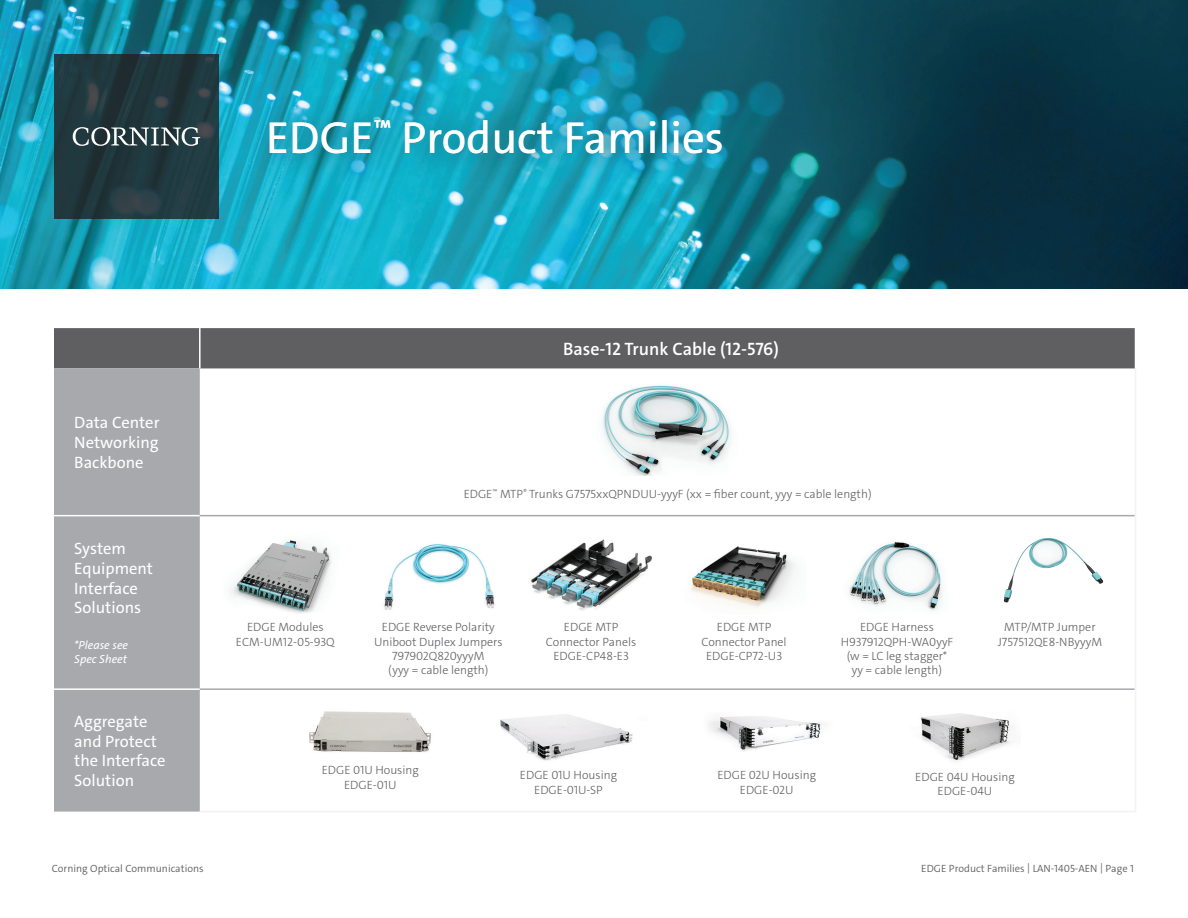
<style>
.page{position:relative;width:1188px;height:918px;background:#fff}
.page>*{position:absolute;margin:0;border:0;box-sizing:border-box;transform-origin:0 0}
.t1{font:45px "The Sans C4 s";color:#fff}
.t2{font:600 18px "The Sans C4 s";color:#fff}
.t3{font:16.5px "The Sans C4 s";color:#fff}
.t4{font:300 12px/14.4px "The Sans C4 s";color:#5f5f62;text-align:center}
.t5{font:italic 11.7px/14.1px "The Sans C4 s";color:#fff}
.t6{font:300 10.5px "The Sans C4 s";color:#5f5f62}
</style>
<div class="page">
<img style="left:0;top:0;width:1188px;height:288px">
<svg style="left:54px;top:54px;width:165px;height:165px;background:#21383d"></svg>
<svg style="left:73px;top:127px;width:127px;height:19px"></svg>
<div style="left:54px;top:328px;width:1081px;height:40px;background:#5f5f62"></div>
<div style="left:54px;top:368px;width:146px;height:444px;background:#a8a9ad"></div>
<hr style="left:199px;top:328px;width:2px;height:40px;background:#fff">
<hr style="left:54px;top:515px;width:146px;height:1px;background:#fff">
<hr style="left:54px;top:688px;width:146px;height:2px;background:#fff">
<hr style="left:200px;top:515px;width:935px;height:1px;background:#a8a9ad">
<hr style="left:200px;top:688px;width:935px;height:2px;background:#a8a9ad">
<hr style="left:1135px;top:368px;width:1px;height:148px;background:#f2f3f4">
<hr style="left:1135px;top:516px;width:1px;height:173px;background:#f2f3f4">
<hr style="left:1135px;top:689px;width:1px;height:122px;background:#f2f3f4">
<hr style="left:200px;top:811px;width:936px;height:1px;background:#f2f3f4">
<img style="left:602px;top:385px;width:129px;height:91px">
<img style="left:230px;top:540px;width:102px;height:73px">
<img style="left:384px;top:544px;width:111px;height:66px">
<img style="left:531px;top:539px;width:122px;height:72px">
<img style="left:690px;top:546px;width:105px;height:61px">
<img style="left:849px;top:541px;width:93px;height:70px">
<img style="left:1024px;top:538px;width:22px;height:13px">
<img style="left:309px;top:711px;width:122px;height:42px">
<img style="left:500px;top:714px;width:133px;height:47px">
<img style="left:708px;top:716px;width:115px;height:35px">
<img style="left:921px;top:713px;width:89px;height:49px">
<div style="left:250px;top:92px;width:510px;height:92px;background:#205969;opacity:.75"></div>
<p class="t1" style="left:266px;top:109px;width:459px">EDGE<sup>™</sup> Product Families</p>
<p class="t3" style="left:74px;top:412px;width:87px">Data Center</p>
<p class="t3" style="left:74px;top:432px;width:86px">Networking</p>
<p class="t3" style="left:74px;top:451px;width:71px">Backbone</p>
<p class="t3" style="left:74px;top:538px;width:53px">System</p>
<p class="t3" style="left:74px;top:558px;width:80px">Equipment</p>
<p class="t3" style="left:74px;top:578px;width:65px">Interface</p>
<p class="t3" style="left:74px;top:597px;width:68px">Solutions</p>
<p class="t5" style="left:74px;top:638px;width:55px">*Please see<br>Spec Sheet</p>
<p class="t3" style="left:74px;top:711px;width:75px">Aggregate</p>
<p class="t3" style="left:74px;top:730px;width:84px">and Protect</p>
<p class="t3" style="left:74px;top:750px;width:93px">the Interface</p>
<p class="t3" style="left:74px;top:770px;width:61px">Solution</p>
<p class="t2" style="left:563px;top:337px;width:218px">Base-12 Trunk Cable (12-576)</p>
<p class="t4" style="left:464px;top:487px;width:409px">EDGE<sup>™</sup> MTP<sup>®</sup> Trunks G7575xxQPNDUU-yyyF (xx = fiber count, yyy = cable length)</p>
<p class="t4" style="left:247px;top:620px;width:78px">EDGE Modules</p>
<p class="t4" style="left:236px;top:635px;width:100px">ECM-UM12-05-93Q</p>
<p class="t4" style="left:374px;top:620px;width:130px">EDGE Reverse Polarity<br>Uniboot Duplex Jumpers</p>
<p class="t4" style="left:388px;top:649px;width:102px">797902Q820yyyM (yyy = cable length)</p>
<p class="t4" style="left:546px;top:620px;width:92px">EDGE MTP<br>Connector Panels</p>
<p class="t4" style="left:553px;top:649px;width:77px">EDGE-CP48-E3</p>
<p class="t4" style="left:701px;top:620px;width:87px">EDGE MTP<br>Connector Panel</p>
<p class="t4" style="left:706px;top:649px;width:78px">EDGE-CP72-U3</p>
<p class="t4" style="left:860px;top:620px;width:75px">EDGE Harness</p>
<p class="t4" style="left:841px;top:635px;width:114px">H937912QPH-WA0yyF (w = LC leg stagger* yy = cable length)</p>
<p class="t4" style="left:1004px;top:620px;width:93px">MTP/MTP Jumper</p>
<p class="t4" style="left:998px;top:635px;width:106px">J757512QE8-NByyyM</p>
<p class="t4" style="left:322px;top:763px;width:99px">EDGE 01U Housing</p>
<p class="t4" style="left:344px;top:778px;width:54px">EDGE-01U</p>
<p class="t4" style="left:520px;top:768px;width:99px">EDGE 01U Housing<br>EDGE-01U-SP</p>
<p class="t4" style="left:717px;top:768px;width:100px">EDGE 02U Housing<br>EDGE-02U</p>
<p class="t4" style="left:915px;top:770px;width:101px">EDGE 04U Housing<br>EDGE-04U</p>
<p class="t6" style="left:52px;top:862px;width:153px">Corning Optical Communications</p>
<p class="t6" style="left:921px;top:862px;width:214px">EDGE Product Families | LAN-1405-AEN | Page 1</p>
</div>
